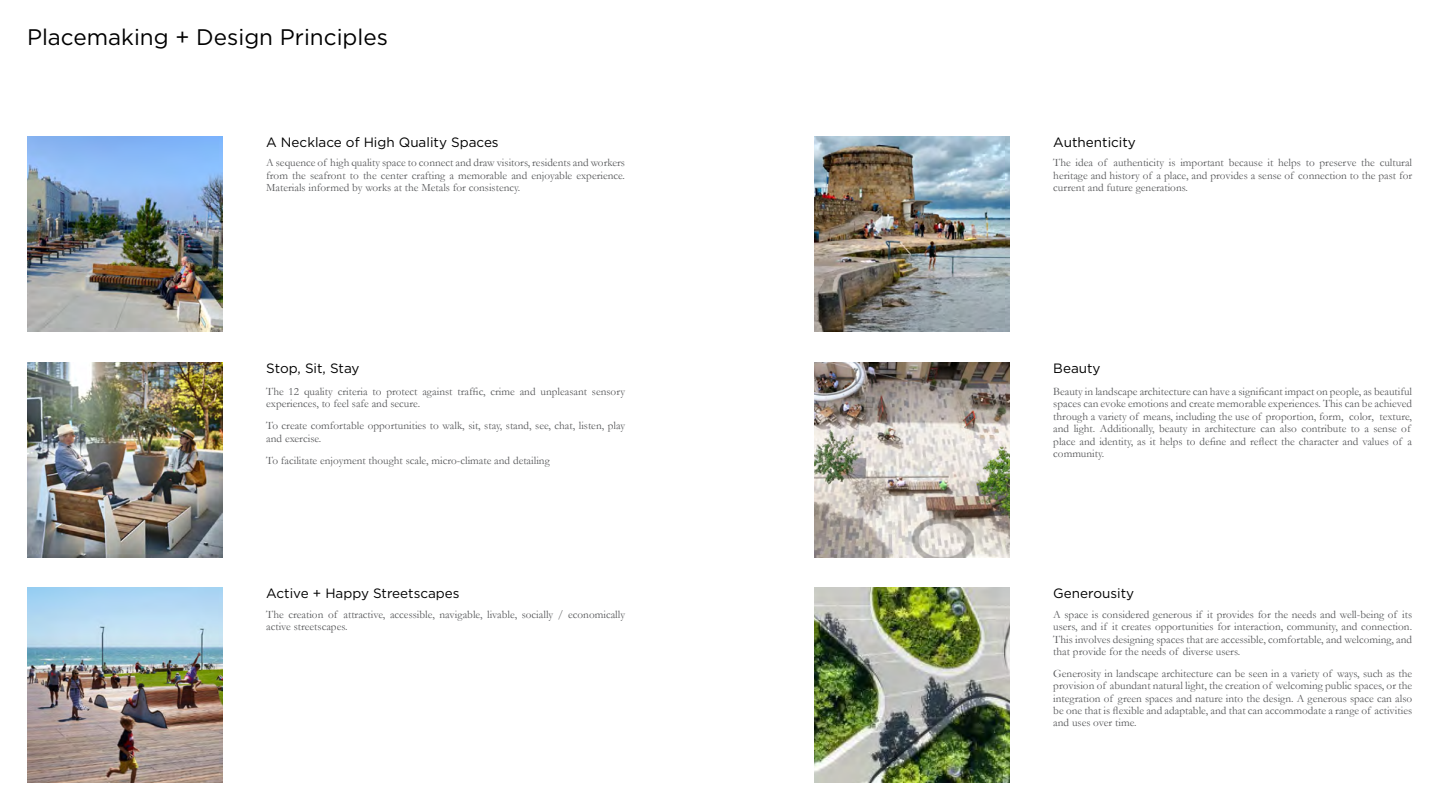
<style>
.page{position:relative;width:1440px;height:810px;background:#fff}
.page>*{position:absolute;margin:0;border:0;box-sizing:border-box;transform-origin:0 0}
.t1{font:22.5px "Gotham";color:#000}
.t2{font:13.5px "Gotham";color:#000}
.t3{font:11.25px/12.4px "Garamond";color:#58595b;text-align:justify}
</style>
<div class="page">
<img style="left:814px;top:136px;width:196px;height:196px">
<img style="left:814px;top:362px;width:196px;height:195px">
<img style="left:27px;top:362px;width:195px;height:195px">
<img style="left:814px;top:588px;width:196px;height:195px">
<img style="left:27px;top:136px;width:196px;height:196px">
<img style="left:27px;top:588px;width:195px;height:195px">
<h1 class="t1" style="left:27px;top:23px;width:362px">Placemaking + Design Principles</h1>
<p class="t2" style="left:266px;top:133px;width:234px">A Necklace of High Quality Spaces</p>
<p class="t2" style="left:1053px;top:133px;width:84px">Authenticity</p>
<p class="t3" style="left:266px;top:156px;width:360px">A sequence of high quality space to connect and draw visitors, residents and workers from the seafront to the center crafting a memorable and enjoyable experience.<br>Materials informed by works at the Metals for consistency.</p>
<p class="t3" style="left:1053px;top:156px;width:360px">The idea of authenticity is important because it helps to preserve the cultural heritage and history of a place, and provides a sense of connection to the past for current and future generations.</p>
<p class="t2" style="left:266px;top:359px;width:95px">Stop, Sit, Stay</p>
<p class="t2" style="left:1053px;top:359px;width:49px">Beauty</p>
<p class="t3" style="left:266px;top:385px;width:360px">The 12 quality criteria to protect against traffic, crime and unpleasant sensory experiences, to feel safe and secure.</p>
<p class="t3" style="left:266px;top:419px;width:360px">To create comfortable opportunities to walk, sit, stay, stand, see, chat, listen, play and exercise.</p>
<p class="t3" style="left:266px;top:454px;width:285px">To facilitate enjoyment thought scale, micro-climate and detailing</p>
<p class="t3" style="left:1053px;top:385px;width:360px;text-align:left">Beauty in landscape architecture can have a significant impact on people, as beautiful spaces can evoke emotions and create memorable experiences. This can be achieved through a variety of means, including the use of proportion, form, color, texture, and light. Additionally, beauty in architecture can also contribute to a sense of place and identity, as it helps to define and reflect the character and values of a community.</p>
<p class="t2" style="left:266px;top:585px;width:195px">Active + Happy Streetscapes</p>
<p class="t2" style="left:1053px;top:585px;width:82px">Generousity</p>
<p class="t3" style="left:266px;top:608px;width:360px">The creation of attractive, accessible, navigable, livable, socially / economically active streetscapes.</p>
<p class="t3" style="left:1053px;top:608px;width:360px">A space is considered generous if it provides for the needs and well-being of its users, and if it creates opportunities for interaction, community, and connection.<br>This involves designing spaces that are accessible, comfortable, and welcoming, and that provide for the needs of diverse users.</p>
<p class="t3" style="left:1053px;top:667px;width:360px">Generosity in landscape architecture can be seen in a variety of ways, such as the provision of abundant natural light, the creation of welcoming public spaces, or the integration of green spaces and nature into the design. A generous space can also be one that is flexible and adaptable, and that can accommodate a range of activities and uses over time.</p>
</div>
